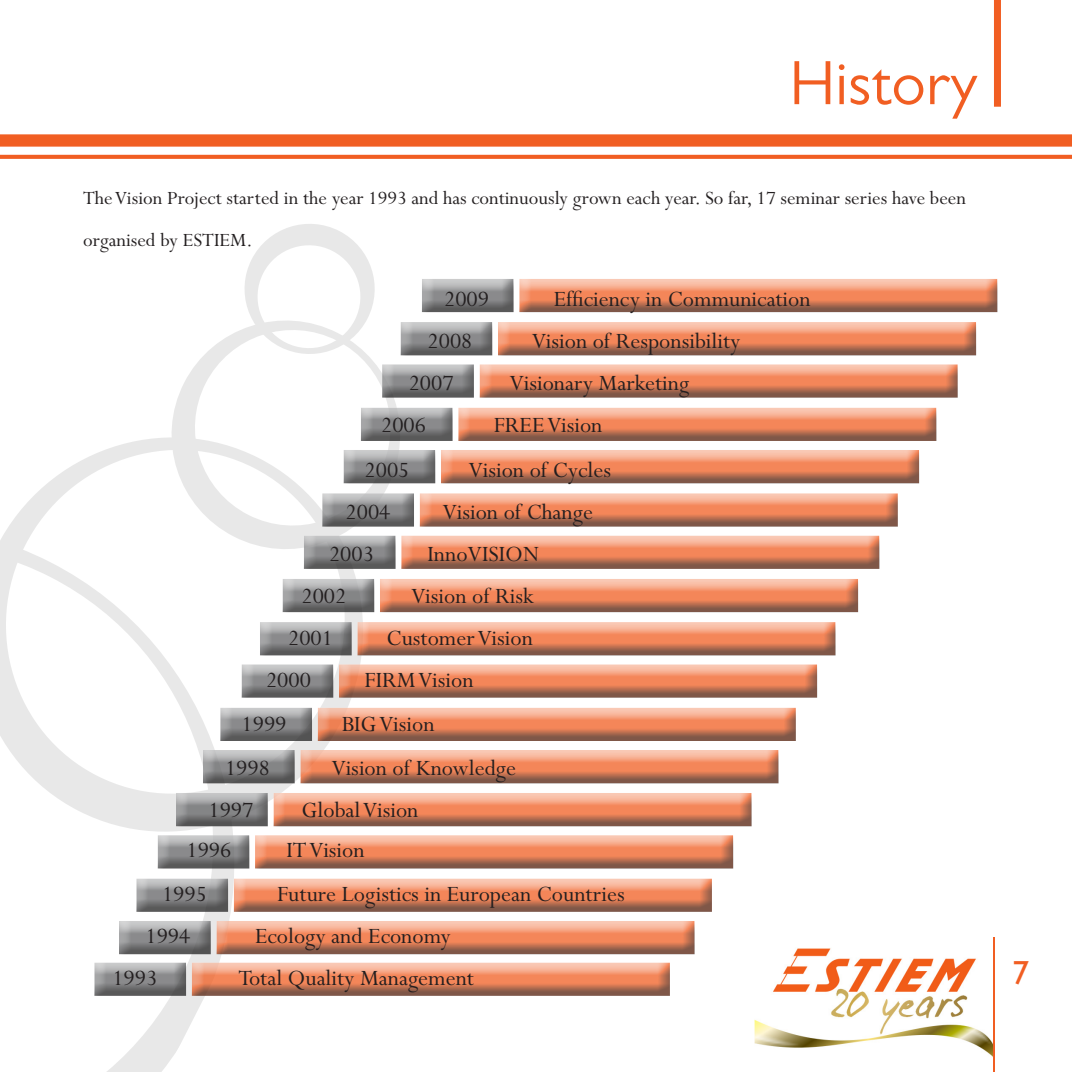
<style>
.page{position:relative;width:1072px;height:1072px;background:#fff}
.page>*{position:absolute;margin:0;border:0;box-sizing:border-box;transform-origin:0 0}
.t1{font:63px "Gill Sans MT Pro";color:#f15e22}
.t2{font:33.25px "Gill Sans";color:#f15e22}
.t3{font:24.5px "Perpetua";color:#231f20}
.t4{font:21px/42px "Perpetua";color:#231f20}
</style>
<div class="page">
<svg style="left:108px;top:869px;width:126px;height:202px"></svg>
<svg style="left:0;top:438px;width:363px;height:395px"></svg>
<svg style="left:155px;top:333px;width:245px;height:232px"></svg>
<svg style="left:235px;top:224px;width:149px;height:139px"></svg>
<div style="left:0;top:134px;width:1071px;height:13px;background:#f15e22"></div>
<svg style="left:0;top:155px;width:1071px;height:4px;fill:#f15e22"></svg>
<svg style="left:994px;top:0;width:7px;height:107px"></svg>
<img style="left:755px;top:948px;width:238px;height:109px">
<hr style="left:993px;top:937px;width:1px;height:134px;background:#f15e22">
<div style="left:517px;top:279px;width:481px;height:35px;background:#231f20;opacity:.75"></div>
<div style="left:420px;top:278px;width:95px;height:35px;background:#231f20;opacity:.75"></div>
<div style="left:496px;top:322px;width:480px;height:35px;background:#231f20;opacity:.75"></div>
<div style="left:399px;top:322px;width:94px;height:34px;background:#231f20;opacity:.75"></div>
<div style="left:478px;top:364px;width:480px;height:35px;background:#231f20;opacity:.75"></div>
<div style="left:380px;top:362px;width:95px;height:32px;background:#fff"></div>
<div style="left:380px;top:364px;width:95px;height:34px;background:#231f20;opacity:.75"></div>
<div style="left:456px;top:406px;width:481px;height:31px;background:#fef4f0"></div>
<div style="left:456px;top:408px;width:481px;height:34px;background:#231f20;opacity:.75"></div>
<div style="left:359px;top:406px;width:95px;height:31px;background:#fff"></div>
<div style="left:359px;top:407px;width:95px;height:34px;background:#231f20;opacity:.75"></div>
<div style="left:439px;top:450px;width:480px;height:35px;background:#231f20;opacity:.75"></div>
<div style="left:342px;top:448px;width:94px;height:32px;background:#fff"></div>
<div style="left:342px;top:450px;width:94px;height:34px;background:#231f20;opacity:.75"></div>
<div style="left:418px;top:493px;width:480px;height:35px;background:#231f20;opacity:.75"></div>
<div style="left:320px;top:491px;width:95px;height:32px;background:#fff;opacity:.75"></div>
<div style="left:320px;top:493px;width:95px;height:34px;background:#231f20;opacity:.75"></div>
<div style="left:399px;top:533px;width:481px;height:32px;background:#fff;opacity:.75"></div>
<div style="left:399px;top:536px;width:481px;height:34px;background:#231f20;opacity:.75"></div>
<div style="left:302px;top:533px;width:95px;height:32px;background:#fff;opacity:.75"></div>
<div style="left:302px;top:535px;width:95px;height:34px;background:#231f20;opacity:.75"></div>
<div style="left:378px;top:579px;width:480px;height:35px;background:#231f20;opacity:.75"></div>
<div style="left:281px;top:577px;width:94px;height:32px;background:#fff;opacity:.75"></div>
<div style="left:281px;top:578px;width:94px;height:35px;background:#231f20;opacity:.75"></div>
<div style="left:355px;top:620px;width:481px;height:31px;background:#fff"></div>
<div style="left:355px;top:622px;width:481px;height:35px;background:#231f20;opacity:.75"></div>
<div style="left:258px;top:620px;width:95px;height:32px;background:#fff"></div>
<div style="left:258px;top:622px;width:95px;height:34px;background:#231f20;opacity:.75"></div>
<div style="left:337px;top:662px;width:481px;height:31px;background:#fff"></div>
<div style="left:337px;top:664px;width:481px;height:35px;background:#231f20;opacity:.75"></div>
<div style="left:240px;top:662px;width:94px;height:32px;background:#fff"></div>
<div style="left:240px;top:664px;width:94px;height:34px;background:#231f20;opacity:.75"></div>
<div style="left:316px;top:706px;width:480px;height:31px;background:#fef6f3"></div>
<div style="left:316px;top:708px;width:480px;height:34px;background:#231f20;opacity:.75"></div>
<div style="left:218px;top:706px;width:95px;height:31px;background:#fff"></div>
<div style="left:218px;top:707px;width:95px;height:34px;background:#231f20;opacity:.75"></div>
<div style="left:298px;top:748px;width:481px;height:31px;background:#fff"></div>
<div style="left:298px;top:750px;width:481px;height:35px;background:#231f20;opacity:.75"></div>
<div style="left:201px;top:748px;width:95px;height:32px;background:#fff;opacity:.75"></div>
<div style="left:201px;top:749px;width:95px;height:35px;background:#231f20;opacity:.75"></div>
<div style="left:272px;top:791px;width:480px;height:31px;background:#fff"></div>
<div style="left:272px;top:793px;width:480px;height:35px;background:#231f20;opacity:.75"></div>
<div style="left:174px;top:791px;width:95px;height:32px;background:#fff;opacity:.75"></div>
<div style="left:174px;top:792px;width:95px;height:35px;background:#231f20;opacity:.75"></div>
<div style="left:253px;top:835px;width:481px;height:35px;background:#231f20;opacity:.75"></div>
<div style="left:156px;top:833px;width:94px;height:32px;background:#fff;opacity:.75"></div>
<div style="left:156px;top:835px;width:94px;height:34px;background:#231f20;opacity:.75"></div>
<div style="left:232px;top:876px;width:480px;height:31px;background:#fff"></div>
<div style="left:232px;top:878px;width:480px;height:35px;background:#231f20;opacity:.75"></div>
<div style="left:134px;top:876px;width:95px;height:32px;background:#fff;opacity:.75"></div>
<div style="left:134px;top:878px;width:95px;height:34px;background:#231f20;opacity:.75"></div>
<div style="left:215px;top:919px;width:480px;height:31px;background:#fff"></div>
<div style="left:215px;top:921px;width:480px;height:35px;background:#231f20;opacity:.75"></div>
<div style="left:117px;top:919px;width:95px;height:32px;background:#fff"></div>
<div style="left:117px;top:920px;width:95px;height:35px;background:#231f20;opacity:.75"></div>
<div style="left:190px;top:960px;width:480px;height:31px;background:#fff"></div>
<div style="left:190px;top:962px;width:480px;height:35px;background:#231f20;opacity:.75"></div>
<div style="left:93px;top:960px;width:94px;height:32px;background:#fff"></div>
<div style="left:93px;top:962px;width:94px;height:34px;background:#231f20;opacity:.75"></div>
<h1 class="t1" style="left:789px;top:45px;width:190px">History</h1>
<p class="t4" style="left:83px;top:178px;width:884px">The Vision Project started in the year 1993 and has continuously grown each year. So far, 17 seminar series have been organised by ESTIEM.</p>
<p class="t3" style="left:444px;top:286px;width:46px">2009</p>
<p class="t3" style="left:553px;top:286px;width:258px">Efficiency in Communication</p>
<p class="t3" style="left:427px;top:328px;width:46px">2008</p>
<p class="t3" style="left:531px;top:328px;width:210px">Vision of Responsibility</p>
<p class="t3" style="left:408px;top:370px;width:46px">2007</p>
<p class="t3" style="left:509px;top:370px;width:181px">Visionary Marketing</p>
<p class="t3" style="left:381px;top:412px;width:46px">2006</p>
<p class="t3" style="left:494px;top:412px;width:110px">FREE Vision</p>
<p class="t3" style="left:364px;top:457px;width:46px">2005</p>
<p class="t3" style="left:468px;top:457px;width:144px">Vision of Cycles</p>
<p class="t3" style="left:345px;top:499px;width:46px">2004</p>
<p class="t3" style="left:442px;top:499px;width:152px">Vision of Change</p>
<p class="t3" style="left:329px;top:541px;width:46px">2003</p>
<p class="t3" style="left:427px;top:541px;width:113px">InnoVISION</p>
<p class="t3" style="left:301px;top:583px;width:46px">2002</p>
<p class="t3" style="left:411px;top:583px;width:124px">Vision of Risk</p>
<p class="t3" style="left:288px;top:625px;width:46px">2001</p>
<p class="t3" style="left:386px;top:625px;width:148px">Customer Vision</p>
<p class="t3" style="left:266px;top:667px;width:46px">2000</p>
<p class="t3" style="left:364px;top:667px;width:111px">FIRM Vision</p>
<p class="t3" style="left:242px;top:711px;width:46px">1999</p>
<p class="t3" style="left:342px;top:711px;width:94px">BIG Vision</p>
<p class="t3" style="left:225px;top:755px;width:46px">1998</p>
<p class="t3" style="left:331px;top:755px;width:186px">Vision of Knowledge</p>
<p class="t3" style="left:208px;top:797px;width:46px">1997</p>
<p class="t3" style="left:301px;top:797px;width:118px">Global Vision</p>
<p class="t3" style="left:186px;top:837px;width:46px">1996</p>
<p class="t3" style="left:286px;top:837px;width:80px">IT Vision</p>
<p class="t3" style="left:162px;top:881px;width:46px">1995</p>
<p class="t3" style="left:277px;top:881px;width:349px">Future Logistics in European Countries</p>
<p class="t3" style="left:145px;top:923px;width:46px">1994</p>
<p class="t3" style="left:255px;top:923px;width:197px">Ecology and Economy</p>
<p class="t3" style="left:112px;top:965px;width:46px">1993</p>
<p class="t3" style="left:238px;top:965px;width:237px">Total Quality Management</p>
<h2 class="t2" style="left:1012px;top:953px;width:18px">7</h2>
</div>
